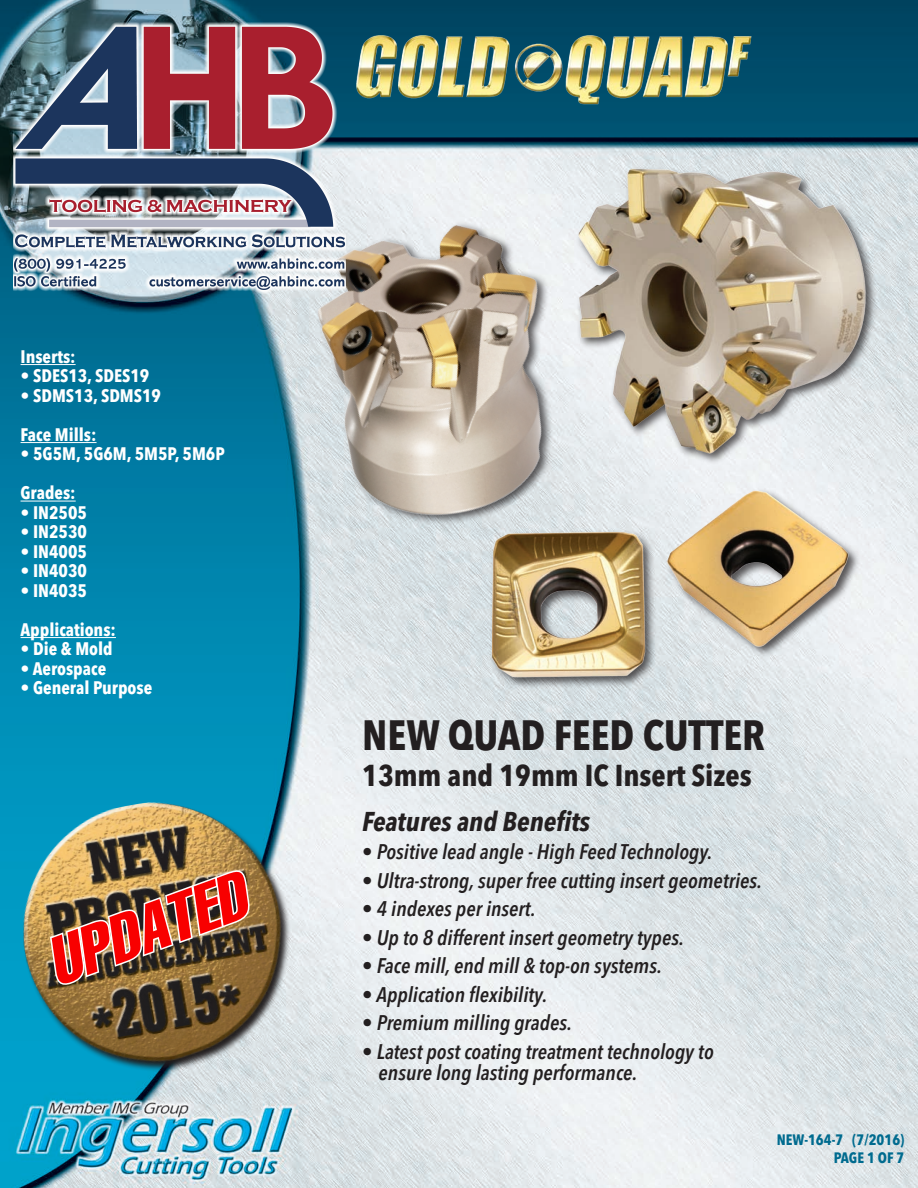
<style>
.page{position:relative;width:918px;height:1188px;background:#fff}
.page>*{position:absolute;margin:0;border:0;box-sizing:border-box;transform-origin:0 0}
.t1{font:italic 66px "Corporate Compressed";color:#f80000}
.t2{font:700 condensed 42px "Avenir Next LT Pro";color:#231f20}
.t3{font:700 condensed 30px "Avenir Next LT Pro";color:#231f20}
.t4{font:italic 700 condensed 27px "Avenir Next LT Pro";color:#231f20}
.t5{font:italic 600 condensed 21px "Avenir Next LT Pro";color:#231f20}
.t6{font:700 condensed 18px "Avenir Next LT Pro";color:#fff}
.t7{font:700 condensed 15px "Avenir Next LT Pro";color:#006b8f}
</style>
<div class="page">
<img style="left:0;top:0;width:918px;height:1188px">
<hr style="left:21px;top:364px;width:55px;height:1px;background:#fff">
<hr style="left:21px;top:442px;width:76px;height:1px;background:#fff">
<hr style="left:21px;top:501px;width:55px;height:1px;background:#fff">
<hr style="left:21px;top:637px;width:95px;height:1px;background:#fff">
<img style="left:567px;top:156px;width:314px;height:307px">
<img style="left:235px;top:157px;width:405px;height:415px">
<div style="left:665px;top:488px;width:194px;height:170px;background:#231f20;opacity:.75"></div>
<img style="left:664px;top:482px;width:191px;height:170px">
<img style="left:477px;top:522px;width:180px;height:169px">
<img style="left:345px;top:21px;width:409px;height:92px">
<img style="left:0;top:779px;width:325px;height:321px">
<img style="left:48px;top:868px;width:203px;height:118px">
<img style="left:13px;top:18px;width:332px;height:299px">
<p class="t6" style="left:21px;top:345px;width:57px">Inserts:</p>
<p class="t6" style="left:21px;top:365px;width:130px">• SDES13, SDES19</p>
<p class="t6" style="left:21px;top:384px;width:142px">• SDMS13, SDMS19</p>
<p class="t6" style="left:21px;top:423px;width:77px">Face Mills:</p>
<p class="t6" style="left:21px;top:443px;width:206px">• 5G5M, 5G6M, 5M5P, 5M6P</p>
<p class="t6" style="left:21px;top:482px;width:57px">Grades:</p>
<p class="t6" style="left:21px;top:501px;width:68px">• IN2505</p>
<p class="t6" style="left:21px;top:521px;width:68px">• IN2530</p>
<p class="t6" style="left:21px;top:540px;width:68px">• IN4005</p>
<p class="t6" style="left:21px;top:560px;width:68px">• IN4030</p>
<p class="t6" style="left:21px;top:579px;width:68px">• IN4035</p>
<p class="t6" style="left:21px;top:618px;width:97px">Applications:</p>
<p class="t6" style="left:21px;top:638px;width:94px">• Die &amp; Mold</p>
<p class="t6" style="left:21px;top:657px;width:87px">• Aerospace</p>
<p class="t6" style="left:21px;top:677px;width:133px">• General Purpose</p>
<p class="t1" style="left:34px;top:924px;width:208px;rotate:-20deg">UPDATED</p>
<p class="t2" style="left:362px;top:710px;width:404px">NEW QUAD FEED CUTTER</p>
<p class="t3" style="left:362px;top:757px;width:391px">13mm and 19mm IC Insert Sizes</p>
<p class="t4" style="left:362px;top:805px;width:229px">Features and Benefits</p>
<p class="t5" style="left:362px;top:839px;width:352px">• Positive lead angle - High Feed Technology.</p>
<p class="t5" style="left:362px;top:868px;width:401px">• Ultra-strong, super free cutting insert geometries.</p>
<p class="t5" style="left:362px;top:896px;width:175px">• 4 indexes per insert.</p>
<p class="t5" style="left:362px;top:925px;width:323px">• Up to 8 different insert geometry types.</p>
<p class="t5" style="left:362px;top:953px;width:301px">• Face mill, end mill &amp; top-on systems.</p>
<p class="t5" style="left:362px;top:982px;width:187px">• Application flexibility.</p>
<p class="t5" style="left:362px;top:1010px;width:211px">• Premium milling grades.</p>
<p class="t5" style="left:362px;top:1039px;width:353px">• Latest post coating treatment technology to</p>
<p class="t5" style="left:379px;top:1060px;width:260px">ensure long lasting performance.</p>
<p class="t7" style="left:777px;top:1131px;width:129px">NEW-164-7 (7/2016)</p>
<p class="t7" style="left:834px;top:1149px;width:72px">PAGE 1 OF 7</p>
</div>
